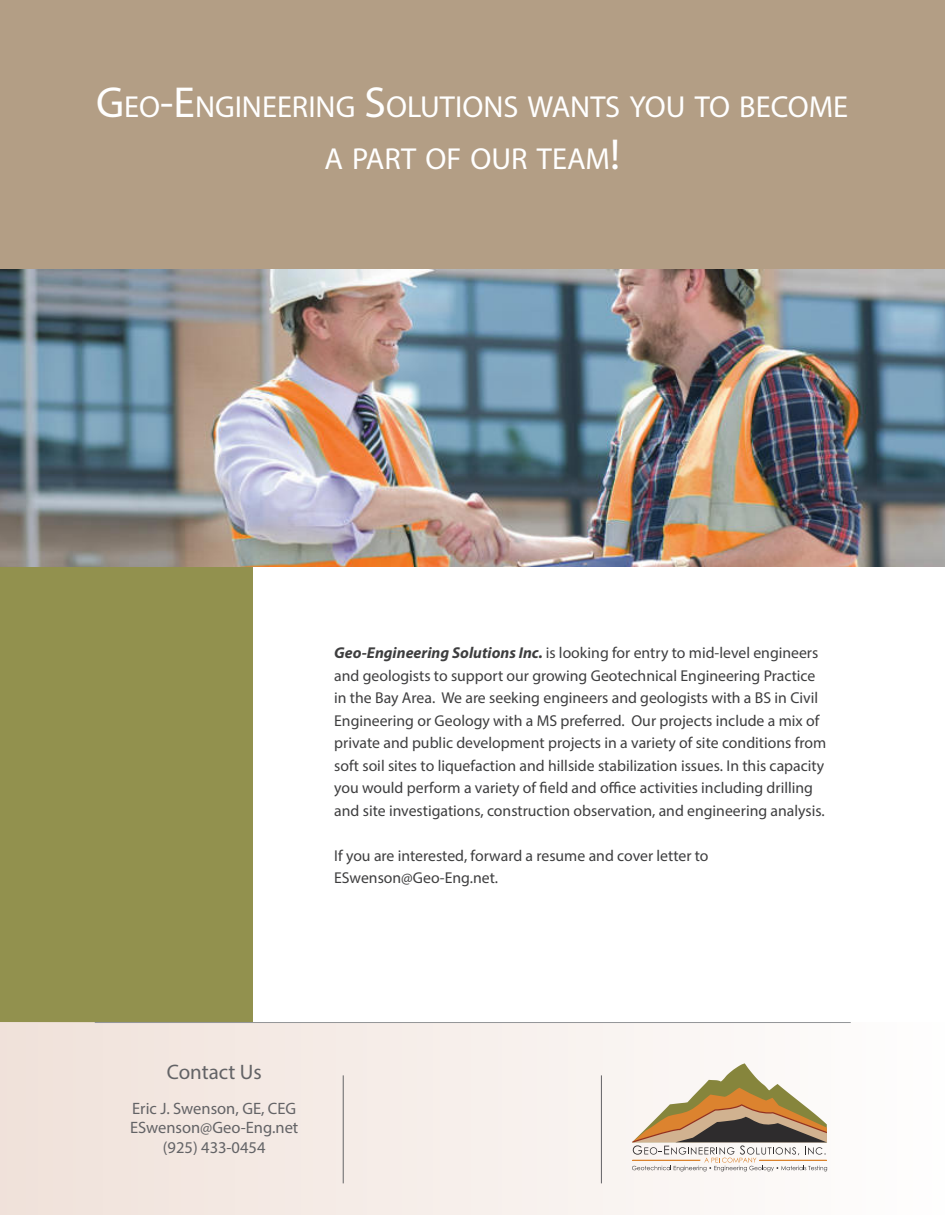
<style>
.page{position:relative;width:945px;height:1215px;background:#fff}
.page>*{position:absolute;margin:0;border:0;box-sizing:border-box;transform-origin:0 0}
.Section_Header{font:30.45px/52.2px "Myriad Pro";color:#fff;text-align:center}
.Project_Details{font:21px "Myriad Pro";color:#636366}
.Project_Details_-_Bo{font:16.5px "Myriad Pro";color:#636366}
.t1{font:15.75px/22.5px "Myriad Pro";color:#3e3e3f}
.s1{font-size:43.5px}
.s2{font-weight:700;font-style:italic}
</style>
<div class="page">
<div style="left:0;top:253px;width:252px;height:770px;background:#92914e"></div>
<div style="left:0;top:0;width:945px;height:270px;background:#b39e85"></div>
<div style="left:0;top:1022px;width:945px;height:193px;background:linear-gradient(to right,#f0e1d9,#fefefe)"></div>
<hr style="left:95px;top:1022px;width:756px;height:1px;background:#939598">
<hr style="left:343px;top:1075px;width:1px;height:108px;background:#636366">
<hr style="left:601px;top:1075px;width:1px;height:108px;background:#636366">
<svg style="left:632px;top:1063px;width:195px;height:108px"></svg>
<img style="left:0;top:270px;width:945px;height:297px">
<p class="Section_Header" style="left:96px;top:80px;width:754px"><span class="s1">G</span>EO<span class="s1">-E</span>NGINEERING <span class="s1">S</span>OLUTIONS WANTS YOU TO BECOME<br>A PART OF OUR TEAM<span class="s1">!</span></p>
<p class="t1" style="left:334px;top:641px;width:493px"><span class="s2">Geo-Engineering Solutions Inc.</span> is looking for entry to mid-level engineers and geologists to support our growing Geotechnical Engineering Practice in the Bay Area. We are seeking engineers and geologists with a BS in Civil Engineering or Geology with a MS preferred. Our projects include a mix of private and public development projects in a variety of site conditions from soft soil sites to liquefaction and hillside stabilization issues. In this capacity you would perform a variety of field and office activities including drilling and site investigations, construction observation, and engineering analysis.</p>
<p class="t1" style="left:334px;top:844px;width:376px">If you are interested, forward a resume and cover letter to</p>
<p class="t1" style="left:334px;top:866px;width:165px">ESwenson@Geo-Eng.net.</p>
<p class="Project_Details" style="left:167px;top:1059px;width:96px">Contact Us</p>
<p class="Project_Details_-_Bo" style="left:132px;top:1098px;width:166px">Eric J. Swenson, GE, CEG</p>
<p class="Project_Details_-_Bo" style="left:130px;top:1118px;width:170px">ESwenson@Geo-Eng.net</p>
<p class="Project_Details_-_Bo" style="left:163px;top:1138px;width:104px">(925) 433-0454</p>
</div>
